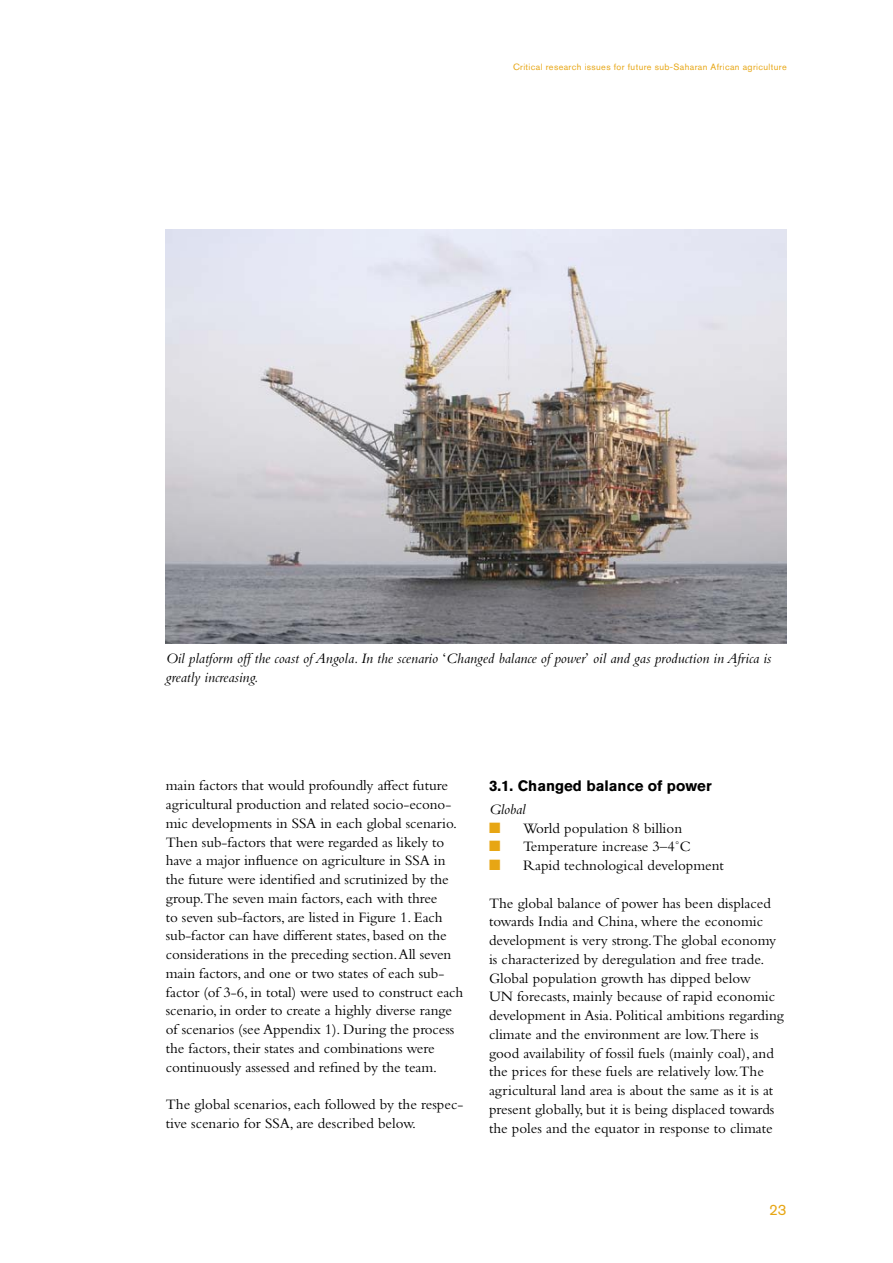
<style>
.page{position:relative;width:893px;height:1263px;background:#fff}
.page>*{position:absolute;margin:0;border:0;box-sizing:border-box;transform-origin:0 0}
.t1{font:15px/18.8px "Bembo Std";letter-spacing:-.005em;color:#000}
.t2{font:italic 15px/18.8px "Bembo Std";color:#000}
.t3{font:700 15px "Akzidenz Grotesk BQ";color:#000}
.t4{font:15px "Akzidenz Grotesk BQ";color:#e7a614}
.t5{font:9px "Akzidenz Grotesk BQ";letter-spacing:.04em;color:#e7a614}
.s1{font-style:normal}
.s2{color:#e7a614}
</style>
<div class="page">
<img style="left:166px;top:230px;width:621px;height:413px">
<p class="t5" style="left:513px;top:62px;width:275px">Critical research issues for future sub-Saharan African agriculture</p>
<p class="t2" style="left:166px;top:648px;width:607px">Oil platform offthe coast of Angola. In the scenario <span class="s1">‘</span>Changed balance of power<span class="s1">’</span> oil and gas production in Africa is greatly increasing.</p>
<p class="t1" style="left:166px;top:776px;width:299px">main factors that would profoundly affect future agricultural production and related socio-econo&shy;mic developments in SSA in each global scenario.<br>Then sub-factors that were regarded as likely to have a major influence on agriculture in SSA in the future were identified and scrutinized by the group.The seven main factors, each with three<br>to seven sub-factors, are listed in Figure 1. Each sub-factor can have different states, based on the considerations in the preceding section. All seven main factors, and one or two states of each sub&shy;factor (of 3-6, in total) were used to construct each scenario, in order to create a highly diverse range of scenarios (see Appendix 1). During the process the factors, their states and combinations were continuously assessed and refined by the team.</p>
<p class="t1" style="left:166px;top:1095px;width:299px">The global scenarios, each followed by the respec&shy;tive scenario for SSA, are described below.</p>
<p class="t3" style="left:489px;top:777px;width:224px">3.1. Changed balance of power</p>
<p class="t2" style="left:489px;top:799px;width:38px">Global</p>
<p class="t1" style="left:489px;top:818px;width:195px"><span class="s2">■</span> World population 8 billion</p>
<p class="t1" style="left:489px;top:837px;width:203px"><span class="s2">■</span> Temperature increase 3–4˚C</p>
<p class="t1" style="left:489px;top:856px;width:236px"><span class="s2">■</span> Rapid technological development</p>
<p class="t1" style="left:489px;top:893px;width:296px">The global balance of power has been displaced towards India and China, where the economic development is very strong.The global economy is characterized by deregulation and free trade.<br>Global population growth has dipped below<br>UN forecasts, mainly because of rapid economic development in Asia. Political ambitions regarding climate and the environment are low.There is good availability of fossil fuels (mainly coal), and the prices for these fuels are relatively low.The agricultural land area is about the same as it is at present globally, but it is being displaced towards the poles and the equator in response to climate</p>
<p class="t4" style="left:769px;top:1201px;width:19px">23</p>
</div>
